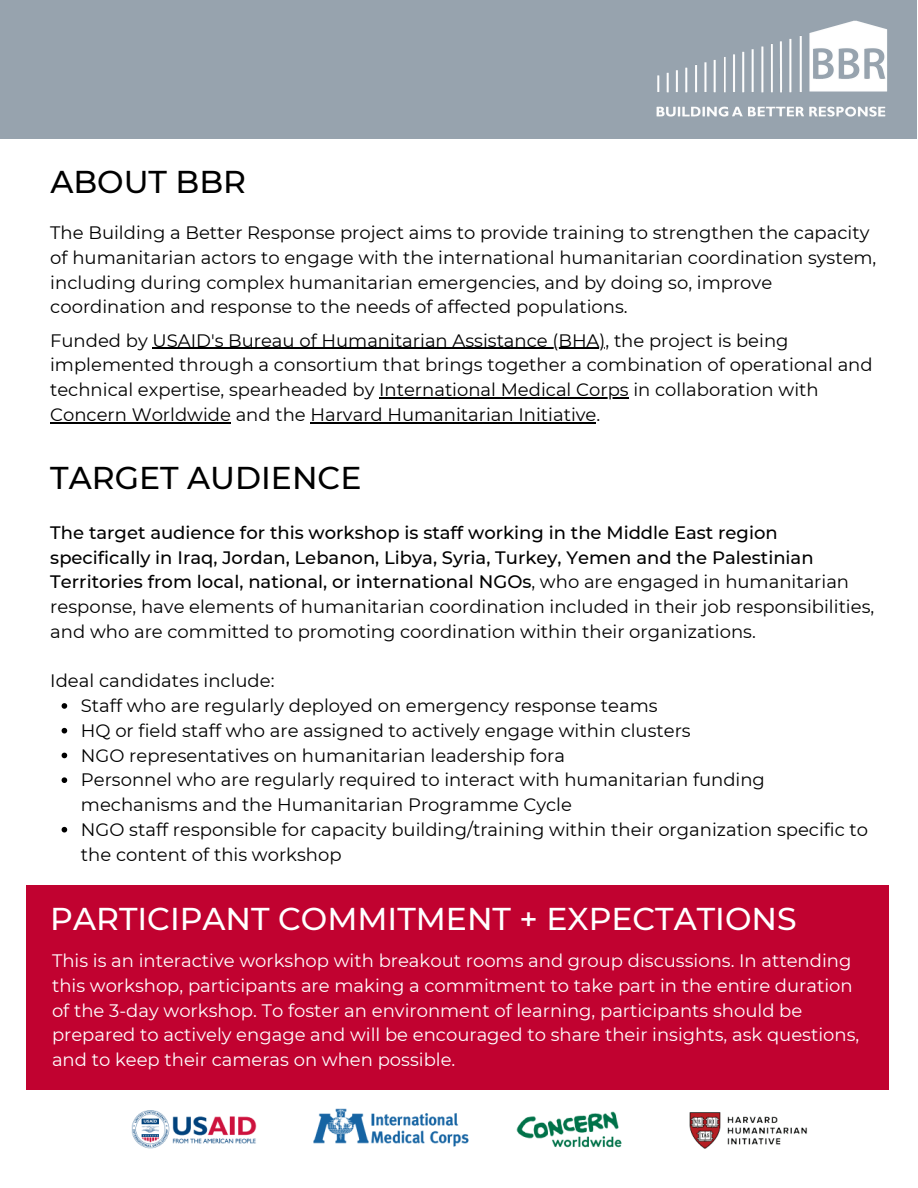
<style>
.page{position:relative;width:918px;height:1188px;background:#fff}
.page>*{position:absolute;margin:0;border:0;box-sizing:border-box;transform-origin:0 0}
.t1{font:500 31.5px "Montserrat";color:#fff}
.t2{font:500 31.5px "Montserrat";color:#000}
.t3{font:18px/24.8px "Montserrat";color:#000}
.t4{font:500 18px/24.8px "Montserrat";color:#000}
.t5{font:18px/24.8px "Montserrat";color:#fff}
.s1{font-weight:400}
</style>
<div class="page">
<img style="left:131px;top:1108px;width:676px;height:41px">
<svg style="left:62px;top:703px;width:5px;height:6px"></svg>
<svg style="left:62px;top:728px;width:5px;height:6px"></svg>
<svg style="left:62px;top:753px;width:5px;height:5px"></svg>
<svg style="left:62px;top:777px;width:5px;height:6px"></svg>
<svg style="left:62px;top:827px;width:5px;height:6px"></svg>
<div style="left:0;top:0;width:917px;height:138px;background:#97a3ae"></div>
<img style="left:656px;top:20px;width:232px;height:97px">
<hr style="left:153px;top:348px;width:452px;height:1px;background:#000">
<hr style="left:379px;top:397px;width:250px;height:1px;background:#000">
<hr style="left:50px;top:422px;width:181px;height:1px;background:#000">
<hr style="left:310px;top:422px;width:286px;height:1px;background:#000">
<div style="left:27px;top:885px;width:861px;height:205px;background:#c10230"></div>
<p class="t2" style="left:50px;top:162px;width:197px">ABOUT BBR</p>
<p class="t3" style="left:50px;top:220px;width:828px">The Building a Better Response project aims to provide training to strengthen the capacity of humanitarian actors to engage with the international humanitarian coordination system, including during complex humanitarian emergencies, and by doing so, improve coordination and response to the needs of affected populations.</p>
<p class="t3" style="left:50px;top:328px;width:824px">Funded by USAID's Bureau of Humanitarian Assistance (BHA), the project is being implemented through a consortium that brings together a combination of operational and technical expertise, spearheaded by International Medical Corps in collaboration with Concern Worldwide and the Harvard Humanitarian Initiative.</p>
<p class="t2" style="left:50px;top:458px;width:313px">TARGET AUDIENCE</p>
<p class="t4" style="left:50px;top:520px;width:825px">The target audience for this workshop is staff working in the Middle East region specifically in Iraq, Jordan, Lebanon, Libya, Syria, Turkey, Yemen and the Palestinian Territories from local, national, or international NGOs<span class="s1">, who are engaged in humanitarian response, have elements of humanitarian coordination included in their job responsibilities, and who are committed to promoting coordination within their organizations.</span></p>
<p class="t3" style="left:50px;top:669px;width:226px">Ideal candidates include:</p>
<p class="t3" style="left:81px;top:693px;width:578px">Staff who are regularly deployed on emergency response teams</p>
<p class="t3" style="left:81px;top:718px;width:611px">HQ or field staff who are assigned to actively engage within clusters</p>
<p class="t3" style="left:81px;top:743px;width:486px">NGO representatives on humanitarian leadership fora</p>
<p class="t3" style="left:81px;top:768px;width:686px">Personnel who are regularly required to interact with humanitarian funding mechanisms and the Humanitarian Programme Cycle</p>
<p class="t3" style="left:81px;top:817px;width:789px">NGO staff responsible for capacity building/training within their organization specific to the content of this workshop</p>
<p class="t1" style="left:50px;top:900px;width:748px">PARTICIPANT COMMITMENT + EXPECTATIONS</p>
<p class="t5" style="left:52px;top:948px;width:809px">This is an interactive workshop with breakout rooms and group discussions. In attending this workshop, participants are making a commitment to take part in the entire duration of the 3-day workshop. To foster an environment of learning, participants should be prepared to actively engage and will be encouraged to share their insights, ask questions, and to keep their cameras on when possible.</p>
</div>
